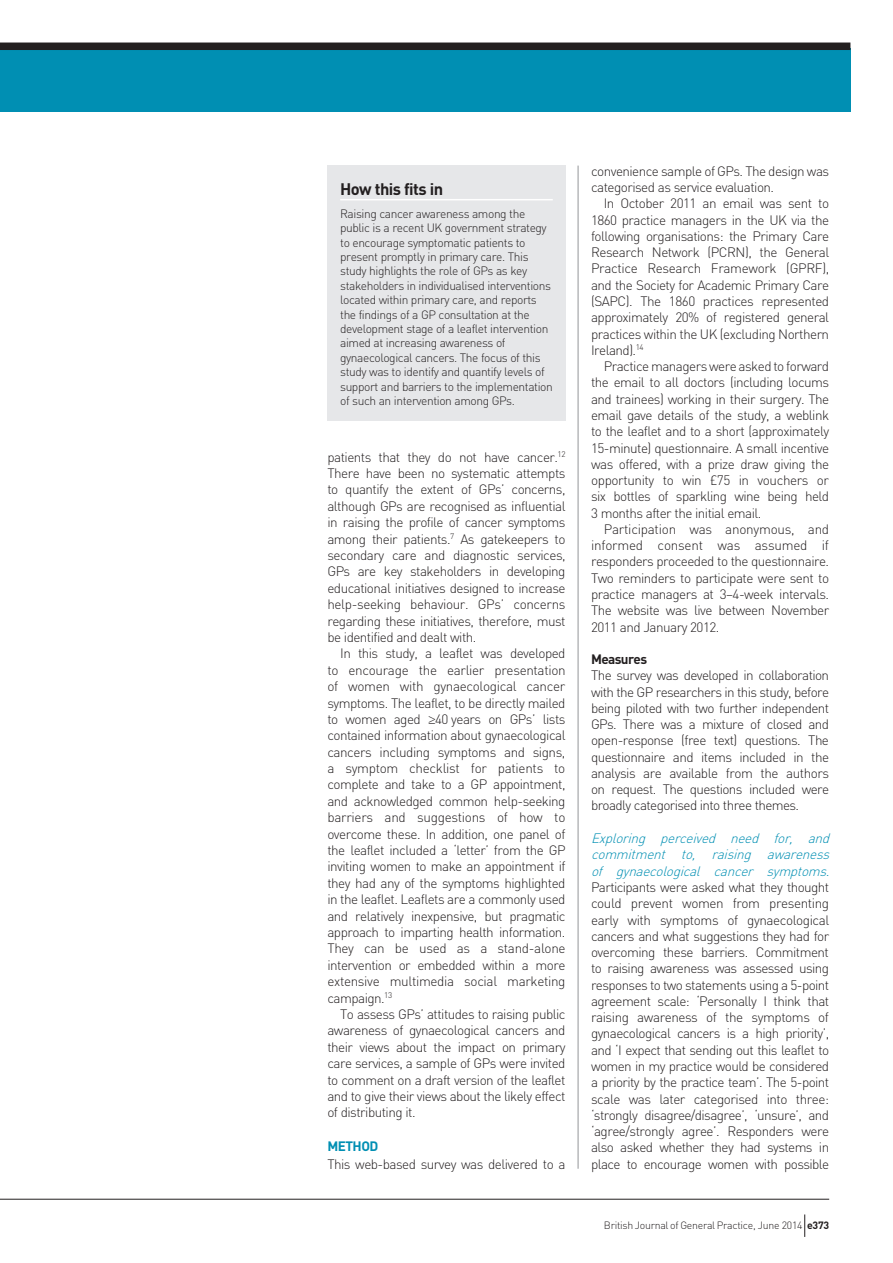
<style>
.page{position:relative;width:893px;height:1263px;background:#fff}
.page>*{position:absolute;margin:0;border:0;box-sizing:border-box;transform-origin:0 0}
.t1{font:700 16.5px "DIN";letter-spacing:-.035em;color:#231f20}
.t2{font:300 13.5px/16.2px "DIN";letter-spacing:-.04em;color:#231f20;text-align:justify}
.t3{font:italic 300 13.5px/16.2px "DIN";color:#008fb3;text-align:justify}
.t4{font:700 13.5px "DIN";letter-spacing:-.045em;color:#231f20}
.t5{font:700 13.5px "DIN";letter-spacing:-.04em;color:#008fb3}
.t6{font:300 12px/14.4px "DIN";letter-spacing:-.035em;color:#231f20}
.t7{font:300 10.5px "DIN";letter-spacing:-.025em;color:#231f20}
.s1{font-family:"Helvetica"}
.s2{font-weight:700}
</style>
<div class="page">
<hr style="left:578px;top:166px;width:1px;height:1003px;background:#939598">
<div style="left:327px;top:165px;width:239px;height:256px;background:#e6e7e9"></div>
<hr style="left:340px;top:199px;width:213px;height:1px;background:#fff">
<hr style="left:0;top:1199px;width:829px;height:1px;background:#231f20">
<svg style="left:804px;top:1214px;width:1px;height:23px"></svg>
<div style="left:0;top:48px;width:850px;height:63px;background:#008fb3"></div>
<div style="left:0;top:43px;width:850px;height:7px;background:#231f20"></div>
<p class="t1" style="left:340px;top:178px;width:105px">How this fits in</p>
<p class="t6" style="left:340px;top:206px;width:214px">Raising cancer awareness among the public is a recent UK government strategy to encourage symptomatic patients to present promptly in primary care. This study highlights the role of GPs as key stakeholders in individualised interventions located within primary care, and reports the findings of a GP consultation at the development stage of a leaflet intervention aimed at increasing awareness of gynaecological cancers. The focus of this study was to identify and quantify levels of support and barriers to the implementation of such an intervention among GPs.</p>
<p class="t2" style="left:327px;top:448px;width:240px">patients that they do not have cancer.<sup>12<br></sup>There have been no systematic attempts to quantify the extent of GPs’ concerns, although GPs are recognised as influential in raising the profile of cancer symptoms among their patients.<sup>7</sup> As gatekeepers to secondary care and diagnostic services, GPs are key stakeholders in developing educational initiatives designed to increase help-seeking behaviour. GPs’ concerns regarding these initiatives, therefore, must be identified and dealt with.</p>
<p class="t2" style="left:327px;top:645px;width:240px;text-indent:13px">In this study, a leaflet was developed to encourage the earlier presentation of women with gynaecological cancer symptoms. The leaflet, to be directly mailed to women aged <span class="s1">≥</span>40 years on GPs’ lists contained information about gynaecological cancers including symptoms and signs, a symptom checklist for patients to complete and take to a GP appointment, and acknowledged common help-seeking barriers and suggestions of how to overcome these. In addition, one panel of the leaflet included a ‘letter’ from the GP inviting women to make an appointment if they had any of the symptoms highlighted in the leaflet. Leaflets are a commonly used and relatively inexpensive, but pragmatic approach to imparting health information.<br>They can be used as a stand-alone intervention or embedded within a more extensive multimedia social marketing campaign.<sup>13</sup></p>
<p class="t2" style="left:327px;top:1006px;width:240px;text-indent:13px">To assess GPs’ attitudes to raising public awareness of gynaecological cancers and their views about the impact on primary care services, a sample of GPs were invited to comment on a draft version of the leaflet and to give their views about the likely effect of distributing it.</p>
<p class="t5" style="left:327px;top:1137px;width:52px">METHOD</p>
<p class="t2" style="left:327px;top:1155px;width:240px">This web-based survey was delivered to a</p>
<p class="t2" style="left:591px;top:163px;width:240px">convenience sample of GPs. The design was categorised as service evaluation.</p>
<p class="t2" style="left:591px;top:195px;width:240px;text-indent:13px">In October 2011 an email was sent to 1860 practice managers in the UK via the following organisations: the Primary Care Research Network (PCRN), the General Practice Research Framework (GPRF), and the Society for Academic Primary Care (SAPC). The 1860 practices represented approximately 20% of registered general practices within the UK (excluding Northern Ireland).<sup>14</sup></p>
<p class="t2" style="left:591px;top:358px;width:240px;text-indent:13px">Practice managers were asked to forward the email to all doctors (including locums and trainees) working in their surgery. The email gave details of the study, a weblink to the leaflet and to a short (approximately 15-minute) questionnaire. A small incentive was offered, with a prize draw giving the opportunity to win £75 in vouchers or six bottles of sparkling wine being held 3 months after the initial email.</p>
<p class="t2" style="left:591px;top:521px;width:240px;text-indent:13px">Participation was anonymous, and informed consent was assumed if responders proceeded to the questionnaire.<br>Two reminders to participate were sent to practice managers at 3–4-week intervals.<br>The website was live between November 2011 and January 2012.</p>
<p class="t4" style="left:591px;top:650px;width:58px">Measures</p>
<p class="t2" style="left:591px;top:667px;width:240px">The survey was developed in collaboration with the GP researchers in this study, before being piloted with two further independent GPs. There was a mixture of closed and open-response (free text) questions. The questionnaire and items included in the analysis are available from the authors on request. The questions included were broadly categorised into three themes.</p>
<p class="t3" style="left:591px;top:830px;width:244px">Exploring perceived need for, and commitment to, raising awareness of gynaecological cancer symptoms.</p>
<p class="t2" style="left:591px;top:879px;width:240px">Participants were asked what they thought could prevent women from presenting early with symptoms of gynaecological cancers and what suggestions they had for overcoming these barriers. Commitment to raising awareness was assessed using responses to two statements using a 5-point agreement scale: ‘Personally I think that raising awareness of the symptoms of gynaecological cancers is a high priority’, and ‘I expect that sending out this leaflet to women in my practice would be considered a priority by the practice team’. The 5-point scale was later categorised into three: ‘strongly disagree/disagree’, ‘unsure’, and ‘agree/strongly agree’. Responders were also asked whether they had systems in place to encourage women with possible</p>
<p class="t7" style="left:604px;top:1219px;width:227px">British Journal of General Practice, June 2014 <span class="s2">e373</span></p>
</div>
